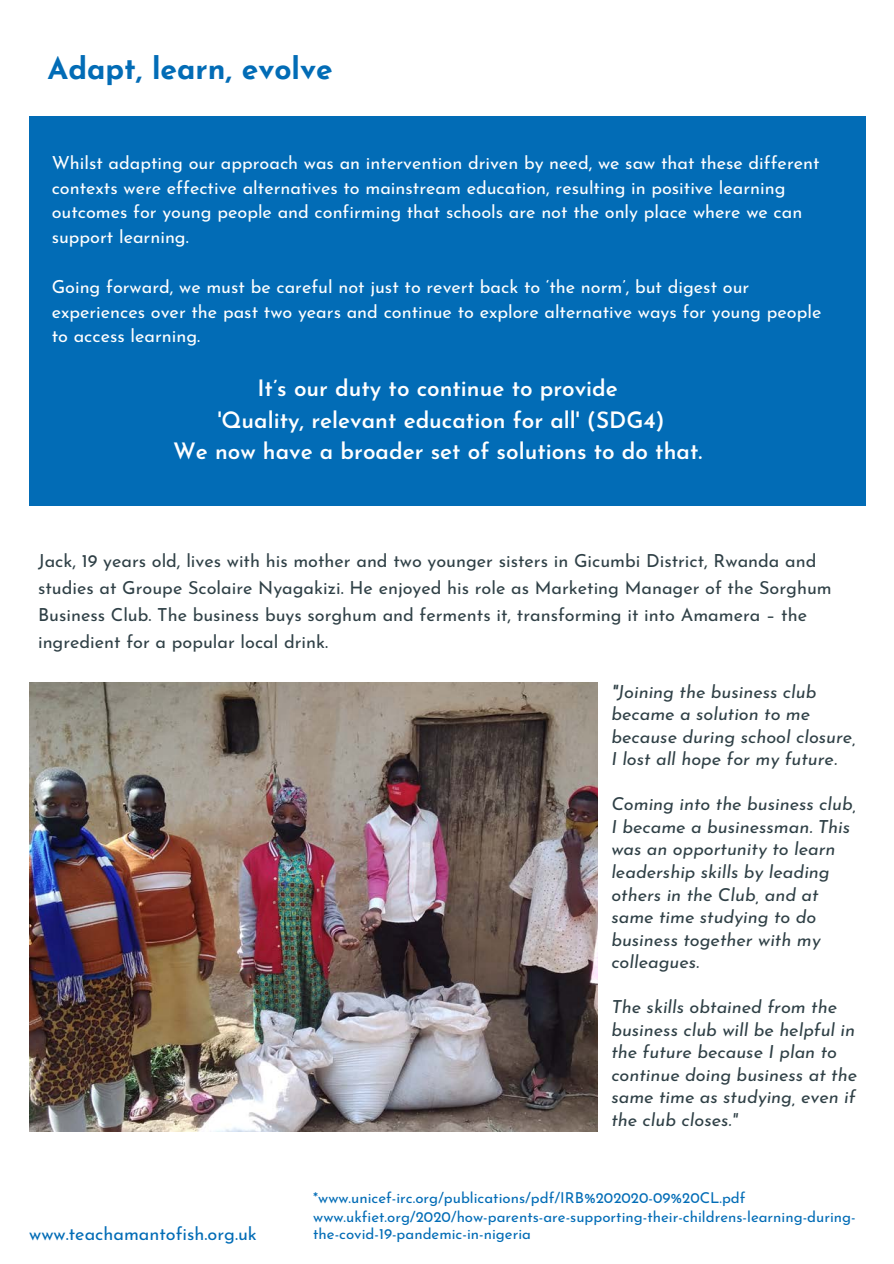
<style>
.page{position:relative;width:894px;height:1264px;background:#fff}
.page>*{position:absolute;margin:0;border:0;box-sizing:border-box;transform-origin:0 0}
.t1{font:700 30px "Josefin Sans";color:#026cb6}
.t2{font:600 22.5px "Josefin Sans";color:#fff}
.t3{font:18px/24.8px "Josefin Sans";color:#fff}
.t4{font:italic 18px/22.5px "Josefin Sans";color:#2f4046}
.t5{font:18px/27px "Josefin Sans";color:#2f4046}
.t6{font:18px "Josefin Sans";color:#026cb6}
.t7{font:15px/17px "Josefin Sans";color:#026cb6}
.s1{font-weight:600}
</style>
<div class="page">
<img style="left:29px;top:682px;width:568px;height:449px">
<div style="left:29px;top:116px;width:836px;height:390px;background:#026cb6"></div>
<p class="t1" style="left:47px;top:42px;width:287px">Adapt, learn, evolve</p>
<p class="t3" style="left:52px;top:148px;width:769px">Whilst adapting our approach was an intervention driven by need, we saw that these different contexts were effective alternatives to mainstream education, resulting in positive learning outcomes for young people and confirming that schools are not the only place where we can support learning.</p>
<p class="t3" style="left:52px;top:272px;width:771px">Going forward, we must be careful not just to revert back to ‘the norm’, but digest our experiences over the past two years and continue to explore alternative ways for young people to access learning.</p>
<p class="t2" style="left:257px;top:379px;width:362px">It’s our duty to continue to provide</p>
<p class="t2" style="left:218px;top:411px;width:448px">'Quality, relevant education for all' (SDG4)</p>
<p class="t2" style="left:173px;top:442px;width:530px">We now have a broader set of solutions to do that.</p>
<p class="t5" style="left:38px;top:545px;width:794px">Jack, 19 years old, lives with his mother and two younger sisters in Gicumbi District, Rwanda and studies at Groupe Scolaire Nyagakizi. He enjoyed his role as Marketing Manager of the Sorghum Business Club. The business buys sorghum and ferments it, transforming it into Amamera – the ingredient for a popular local drink.</p>
<p class="t4" style="left:611px;top:682px;width:246px"><span class="s1">"</span>Joining the business club became a solution to me because during school closure,<br>I lost all hope for my future.</p>
<p class="t4" style="left:611px;top:794px;width:246px">Coming into the business club,<br>I became a businessman. This was an opportunity to learn leadership skills by leading others in the Club, and at same time studying to do business together with my colleagues.</p>
<p class="t4" style="left:611px;top:997px;width:247px">The skills obtained from the business club will be helpful in the future because I plan to continue doing business at the same time as studying, even if the club closes."</p>
<p class="t6" style="left:29px;top:1218px;width:229px">www.teachamantofish.org.uk</p>
<p class="t7" style="left:313px;top:1187px;width:434px">*www.unicef-irc.org/publications/pdf/IRB%202020-09%20CL.pdf</p>
<p class="t7" style="left:313px;top:1206px;width:544px">www.ukfiet.org/2020/how-parents-are-supporting-their-childrens-learning-during&shy;the-covid-19-pandemic-in-nigeria</p>
</div>
